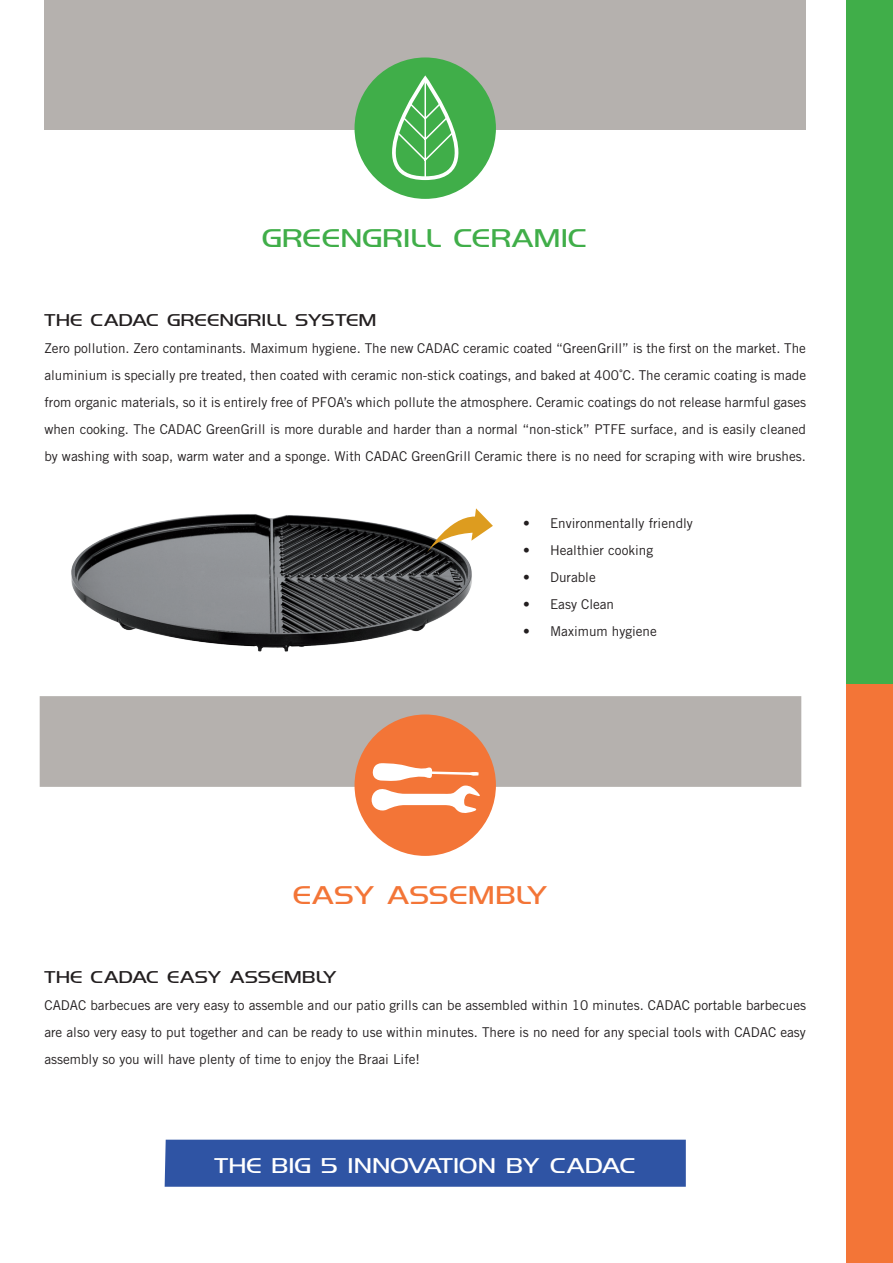
<style>
.page{position:relative;width:893px;height:1263px;background:#fff}
.page>*{position:absolute;margin:0;border:0;box-sizing:border-box;transform-origin:0 0}
.t1{font:22.95px "Hancock Park Light Laser";letter-spacing:.04em;color:#40ae49;scale:1.18 1}
.t2{font:22.95px "Hancock Park Light Laser";letter-spacing:.01em;color:#f37537;scale:1.18 1}
.t3{font:19.2px "Hancock Park Light Laser";letter-spacing:-.015em;color:#fff;scale:1.18 1}
.t4{font:15.3px "Hancock Park Light Laser";letter-spacing:.01em;color:#231f20;scale:1.18 1}
.t5{font:13.5px/27px "Trade Gothic";color:#231f20;text-align:justify}
</style>
<div class="page">
<div style="left:44px;top:0;width:762px;height:130px;background:#b5b1ae"></div>
<div style="left:846px;top:0;width:47px;height:684px;background:#40ae49"></div>
<div style="left:165px;top:1140px;width:521px;height:47px;background:#2f54a4"></div>
<div style="left:355px;top:57px;width:141px;height:142px;background:#40ae49;border-radius:50%"></div>
<svg style="left:355px;top:75px;width:141px;height:107px"></svg>
<img style="left:71px;top:514px;width:401px;height:138px">
<div style="left:846px;top:684px;width:47px;height:579px;background:#f37537"></div>
<div style="left:40px;top:696px;width:761px;height:91px;background:#b5b1ae"></div>
<div style="left:355px;top:714px;width:141px;height:142px;background:#f37537;border-radius:50%"></div>
<svg style="left:372px;top:763px;width:108px;height:50px"></svg>
<svg style="left:427px;top:508px;width:66px;height:45px"></svg>
<h1 class="t1" style="left:263px;top:228px;width:277px">GREENGRILL CERAMIC</h1>
<p class="t4" style="left:44px;top:313px;width:284px">THE CADAC GREENGRILL SYSTEM</p>
<p class="t5" style="left:44px;top:334px;width:763px">Zero pollution. Zero contaminants. Maximum hygiene. The new CADAC ceramic coated “GreenGrill” is the first on the market. The aluminium is specially pre treated, then coated with ceramic non-stick coatings, and baked at 400˚C. The ceramic coating is made from organic materials, so it is entirely free of PFOA’s which pollute the atmosphere. Ceramic coatings do not release harmful gases when cooking. The CADAC GreenGrill is more durable and harder than a normal “non-stick” PTFE surface, and is easily cleaned by washing with soap, warm water and a sponge. With CADAC GreenGrill Ceramic there is no need for scraping with wire brushes.</p>
<p class="t5" style="left:523px;top:510px;width:171px">• Environmentally friendly</p>
<p class="t5" style="left:523px;top:537px;width:132px">• Healthier cooking</p>
<p class="t5" style="left:523px;top:564px;width:74px">• Durable</p>
<p class="t5" style="left:523px;top:591px;width:93px">• Easy Clean</p>
<p class="t5" style="left:523px;top:618px;width:135px">• Maximum hygiene</p>
<h1 class="t2" style="left:294px;top:884px;width:217px">EASY ASSEMBLY</h1>
<p class="t4" style="left:44px;top:970px;width:250px">THE CADAC EASY ASSEMBLY</p>
<p class="t5" style="left:44px;top:991px;width:763px">CADAC barbecues are very easy to assemble and our patio grills can be assembled within 10 minutes. CADAC portable barbecues are also very easy to put together and can be ready to use within minutes. There is no need for any special tools with CADAC easy assembly so you will have plenty of time to enjoy the Braai Life!</p>
<h2 class="t3" style="left:214px;top:1156px;width:359px">THE BIG 5 INNOVATION BY CADAC</h2>
</div>
